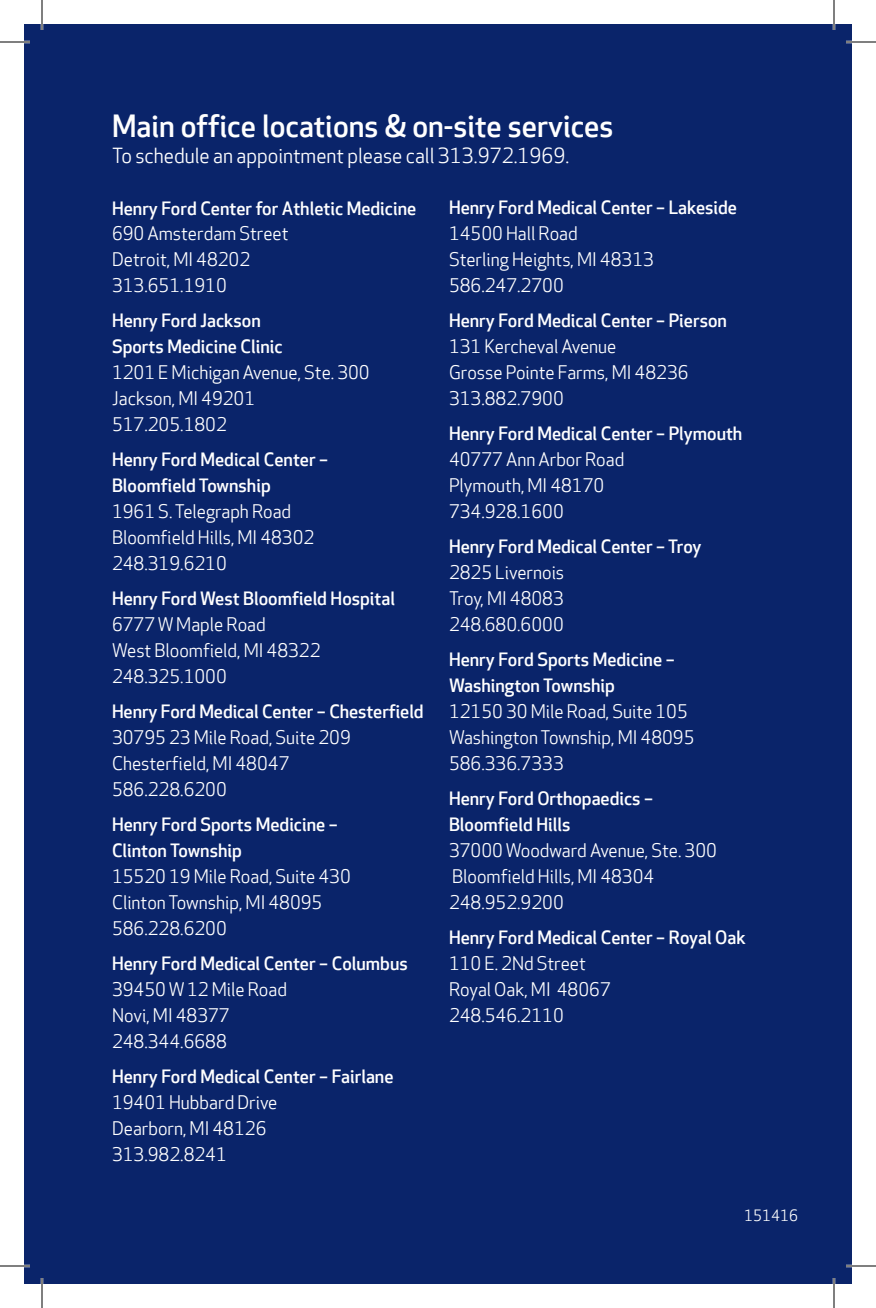
<style>
.page{position:relative;width:876px;height:1308px;background:#fff}
.page>*{position:absolute;margin:0;border:0;box-sizing:border-box;transform-origin:0 0}
.t1{font:500 30px "Apex New";color:#fff}
.t2{font:20px "Apex New";color:#fff}
.t3{font:18px/26px "Apex New";color:#fff}
.t4{font:500 18px/26px "Apex New";color:#fff}
.t5{font:15px "Apex New";color:#fff}
</style>
<div class="page">
<div style="left:24px;top:24px;width:828px;height:1260px;background:#0a246a"></div>
<hr style="left:0;top:41px;width:30px;height:2px;background:#fff">
<hr style="left:846px;top:41px;width:30px;height:2px;background:#fff">
<hr style="left:0;top:1265px;width:30px;height:2px;background:#fff">
<hr style="left:846px;top:1265px;width:30px;height:2px;background:#fff">
<hr style="left:41px;top:0;width:2px;height:30px;background:#fff">
<hr style="left:41px;top:1278px;width:2px;height:30px;background:#fff">
<hr style="left:833px;top:0;width:2px;height:30px;background:#fff">
<hr style="left:833px;top:1278px;width:2px;height:30px;background:#fff">
<hr style="left:0;top:42px;width:30px;height:1px;background:#000">
<hr style="left:846px;top:42px;width:30px;height:1px;background:#000">
<hr style="left:0;top:1266px;width:30px;height:1px;background:#000">
<hr style="left:846px;top:1266px;width:30px;height:1px;background:#000">
<hr style="left:42px;top:0;width:1px;height:30px;background:#000">
<hr style="left:42px;top:1278px;width:1px;height:30px;background:#000">
<hr style="left:834px;top:0;width:1px;height:30px;background:#000">
<hr style="left:834px;top:1278px;width:1px;height:30px;background:#000">
<h1 class="t1" style="left:112px;top:109px;width:503px">Main office locations &amp; on-site services</h1>
<p class="t2" style="left:112px;top:144px;width:459px">To schedule an appointment please call 313.972.1969.</p>
<p class="t4" style="left:112px;top:196px;width:306px">Henry Ford Center for Athletic Medicine</p>
<p class="t3" style="left:112px;top:222px;width:178px">690 Amsterdam Street<br>Detroit, MI 48202<br>313.651.1910</p>
<p class="t4" style="left:112px;top:309px;width:172px">Henry Ford Jackson<br>Sports Medicine Clinic</p>
<p class="t3" style="left:112px;top:361px;width:259px">1201 E Michigan Avenue, Ste. 300<br>Jackson, MI 49201<br>517.205.1802</p>
<p class="t4" style="left:112px;top:447px;width:218px">Henry Ford Medical Center –<br>Bloomfield Township</p>
<p class="t3" style="left:112px;top:500px;width:204px">1961 S. Telegraph Road<br>Bloomfield Hills, MI 48302<br>248.319.6210</p>
<p class="t4" style="left:112px;top:586px;width:284px">Henry Ford West Bloomfield Hospital</p>
<p class="t3" style="left:112px;top:613px;width:210px">6777 W Maple Road<br>West Bloomfield, MI 48322<br>248.325.1000</p>
<p class="t4" style="left:112px;top:699px;width:313px">Henry Ford Medical Center – Chesterfield</p>
<p class="t3" style="left:112px;top:725px;width:240px">30795 23 Mile Road, Suite 209<br>Chesterfield, MI 48047<br>586.228.6200</p>
<p class="t4" style="left:112px;top:812px;width:227px">Henry Ford Sports Medicine –<br>Clinton Township</p>
<p class="t3" style="left:112px;top:864px;width:240px">15520 19 Mile Road, Suite 430<br>Clinton Township, MI 48095<br>586.228.6200</p>
<p class="t4" style="left:112px;top:951px;width:297px">Henry Ford Medical Center – Columbus</p>
<p class="t3" style="left:112px;top:977px;width:176px">39450 W 12 Mile Road<br>Novi, MI 48377<br>248.344.6688</p>
<p class="t4" style="left:112px;top:1064px;width:283px">Henry Ford Medical Center – Fairlane</p>
<p class="t3" style="left:112px;top:1090px;width:167px">19401 Hubbard Drive<br>Dearborn, MI 48126<br>313.982.8241</p>
<p class="t4" style="left:449px;top:195px;width:290px">Henry Ford Medical Center – Lakeside</p>
<p class="t3" style="left:449px;top:221px;width:206px">14500 Hall Road<br>Sterling Heights, MI 48313<br>586.247.2700</p>
<p class="t4" style="left:449px;top:308px;width:279px">Henry Ford Medical Center – Pierson</p>
<p class="t3" style="left:449px;top:334px;width:241px">131 Kercheval Avenue<br>Grosse Pointe Farms, MI 48236<br>313.882.7900</p>
<p class="t4" style="left:449px;top:421px;width:295px">Henry Ford Medical Center – Plymouth</p>
<p class="t3" style="left:449px;top:447px;width:177px">40777 Ann Arbor Road<br>Plymouth, MI 48170<br>734.928.1600</p>
<p class="t4" style="left:449px;top:534px;width:254px">Henry Ford Medical Center – Troy</p>
<p class="t3" style="left:449px;top:560px;width:117px;text-align:justify">2825 Livernois Troy, MI 48083<br>248.680.6000</p>
<p class="t4" style="left:449px;top:647px;width:227px">Henry Ford Sports Medicine –<br>Washington Township</p>
<p class="t3" style="left:449px;top:699px;width:247px">12150 30 Mile Road, Suite 105<br>Washington Township, MI 48095<br>586.336.7333</p>
<p class="t4" style="left:449px;top:786px;width:206px">Henry Ford Orthopaedics –<br>Bloomfield Hills</p>
<p class="t3" style="left:449px;top:838px;width:269px">37000 Woodward Avenue, Ste. 300<br>Bloomfield Hills, MI 48304<br>248.952.9200</p>
<p class="t4" style="left:449px;top:925px;width:298px">Henry Ford Medical Center – Royal Oak</p>
<p class="t3" style="left:449px;top:951px;width:163px">110 E. 2Nd Street<br>Royal Oak, MI 48067<br>248.546.2110</p>
<p class="t5" style="left:744px;top:1207px;width:55px">151416</p>
</div>
